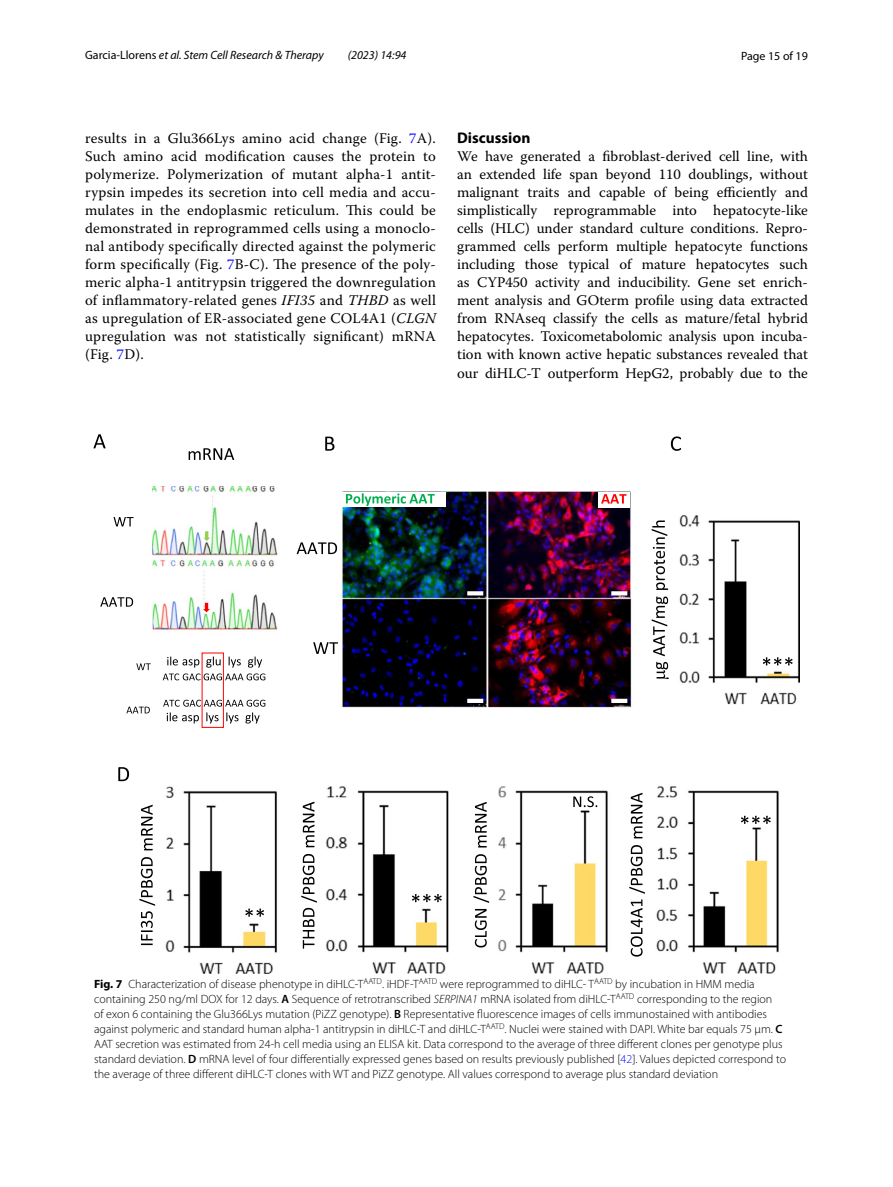
<style>
.page{position:relative;width:893px;height:1187px;background:#fff}
.page>*{position:absolute;margin:0;border:0;box-sizing:border-box;transform-origin:0 0}
.t1{font:700 15.45px "Myriad Pro";color:#000}
.t2{font:14.7px/18px "Warnock Pro";letter-spacing:.01em;color:#000;text-align:justify}
.t3{font:300 12px/15px "Myriad Pro";color:#000}
.t4{font:italic 12px "Myriad Pro";color:#000}
.t5{font:12px "Myriad Pro";color:#000}
.s1{font-style:normal}
.s2{color:#00f}
.s3{font-style:italic}
.s4{font-weight:700}
.s5{font-weight:600}
</style>
<div class="page">
<img style="left:153px;top:486px;width:646px;height:487px">
<svg style="left:412px;top:894px;width:30px;height:8px"></svg>
<svg style="left:573px;top:796px;width:24px;height:11px"></svg>
<svg style="left:741px;top:815px;width:30px;height:8px"></svg>
<svg style="left:245px;top:908px;width:19px;height:8px"></svg>
<svg style="left:139px;top:857px;width:16px;height:88px"></svg>
<svg style="left:141px;top:804px;width:12px;height:46px"></svg>
<svg style="left:301px;top:853px;width:16px;height:95px"></svg>
<svg style="left:303px;top:801px;width:11px;height:46px"></svg>
<svg style="left:629px;top:845px;width:16px;height:111px"></svg>
<svg style="left:631px;top:792px;width:11px;height:46px"></svg>
<svg style="left:473px;top:854px;width:16px;height:93px"></svg>
<svg style="left:475px;top:801px;width:12px;height:46px"></svg>
<svg style="left:763px;top:657px;width:30px;height:8px"></svg>
<svg style="left:652px;top:596px;width:17px;height:83px"></svg>
<svg style="left:652px;top:520px;width:16px;height:70px"></svg>
<svg style="left:94px;top:434px;width:12px;height:14px"></svg>
<svg style="left:325px;top:436px;width:9px;height:14px"></svg>
<svg style="left:118px;top:767px;width:11px;height:14px"></svg>
<svg style="left:163px;top:673px;width:102px;height:7px"></svg>
<svg style="left:136px;top:663px;width:15px;height:7px"></svg>
<svg style="left:163px;top:699px;width:102px;height:7px"></svg>
<svg style="left:126px;top:706px;width:24px;height:7px"></svg>
<svg style="left:167px;top:656px;width:32px;height:11px"></svg>
<svg style="left:206px;top:656px;width:15px;height:11px"></svg>
<svg style="left:229px;top:656px;width:12px;height:11px"></svg>
<svg style="left:248px;top:656px;width:14px;height:11px"></svg>
<svg style="left:114px;top:517px;width:20px;height:9px"></svg>
<svg style="left:100px;top:597px;width:33px;height:9px"></svg>
<svg style="left:189px;top:448px;width:45px;height:12px"></svg>
<svg style="left:167px;top:712px;width:32px;height:11px"></svg>
<svg style="left:206px;top:712px;width:13px;height:11px"></svg>
<svg style="left:226px;top:712px;width:13px;height:11px"></svg>
<svg style="left:245px;top:712px;width:15px;height:11px"></svg>
<div style="left:202px;top:652px;width:22px;height:75px;border:1px solid #f00"></div>
<svg style="left:203px;top:531px;width:7px;height:10px"></svg>
<svg style="left:203px;top:602px;width:7px;height:10px"></svg>
<svg style="left:671px;top:436px;width:10px;height:15px"></svg>
<svg style="left:467px;top:591px;width:16px;height:4px"></svg>
<div style="left:467px;top:698px;width:16px;height:5px;background:#fff"></div>
<div style="left:342px;top:492px;width:104px;height:15px;background:#fff"></div>
<svg style="left:346px;top:493px;width:89px;height:13px"></svg>
<svg style="left:297px;top:542px;width:40px;height:12px"></svg>
<svg style="left:313px;top:642px;width:25px;height:12px"></svg>
<svg style="left:611px;top:591px;width:16px;height:4px"></svg>
<div style="left:611px;top:698px;width:16px;height:5px;background:#fff"></div>
<div style="left:598px;top:492px;width:32px;height:15px;background:#fff"></div>
<svg style="left:601px;top:494px;width:25px;height:9px"></svg>
<p class="t4" style="left:85px;top:48px;width:240px"><span class="s1">Garcia‑Llorens</span> et al. Stem Cell Research &amp; Therapy</p>
<p class="t4" style="left:348px;top:48px;width:60px">(2023) 14:94</p>
<p class="t5" style="left:741px;top:48px;width:68px">Page 15 of 19</p>
<p class="t2" style="left:85px;top:128px;width:352px">results in a Glu366Lys amino acid change (Fig. <span class="s2">7</span>A).<br>Such amino acid modification causes the protein to polymerize. Polymerization of mutant alpha-1 antit&shy;rypsin impedes its secretion into cell media and accu&shy;mulates in the endoplasmic reticulum. This could be demonstrated in reprogrammed cells using a monoclo&shy;nal antibody specifically directed against the polymeric form specifically (Fig. <span class="s2">7</span>B-C). The presence of the poly&shy;meric alpha-1 antitrypsin triggered the downregulation of inflammatory-related genes <span class="s3">IFI35</span> and <span class="s3">THBD</span> as well as upregulation of ER-associated gene COL4A1 (<span class="s3">CLGN </span>upregulation was not statistically significant) mRNA (Fig. <span class="s2">7</span>D).</p>
<p class="t1" style="left:457px;top:128px;width:75px">Discussion</p>
<p class="t2" style="left:457px;top:147px;width:352px">We have generated a fibroblast-derived cell line, with an extended life span beyond 110 doublings, without malignant traits and capable of being efficiently and simplistically reprogrammable into hepatocyte-like cells (HLC) under standard culture conditions. Repro&shy;grammed cells perform multiple hepatocyte functions including those typical of mature hepatocytes such as CYP450 activity and inducibility. Gene set enrich&shy;ment analysis and GOterm profile using data extracted from RNAseq classify the cells as mature/fetal hybrid hepatocytes. Toxicometabolomic analysis upon incuba&shy;tion with known active hepatic substances revealed that our diHLC-T outperform HepG2, probably due to the</p>
<p class="t3" style="left:94px;top:976px;width:694px"><span class="s4">Fig. 7</span> Characterization of disease phenotype in diHLC-T<sup>AATD</sup>. iHDF-T<sup>AATD</sup> were reprogrammed to diHLC- T<sup>AATD</sup> by incubation in HMM media containing 250 ng/ml DOX for 12 days. <span class="s5">A</span> Sequence of retrotranscribed <span class="s3">SERPINA1</span> mRNA isolated from diHLC-T<sup>AATD</sup> corresponding to the region<br>of exon 6 containing the Glu366Lys mutation (PiZZ genotype). <span class="s5">B</span> Representative fluorescence images of cells immunostained with antibodies against polymeric and standard human alpha-1 antitrypsin in diHLC-T and diHLC-T<sup>AATD</sup>. Nuclei were stained with DAPI. White bar equals 75 μm. <span class="s5">C </span>AAT secretion was estimated from 24-h cell media using an ELISA kit. Data correspond to the average of three different clones per genotype plus standard deviation. <span class="s5">D</span> mRNA level of four differentially expressed genes based on results previously published [<span class="s2">42</span>]. Values depicted correspond to the average of three different diHLC-T clones with WT and PiZZ genotype. All values correspond to average plus standard deviation</p>
</div>
